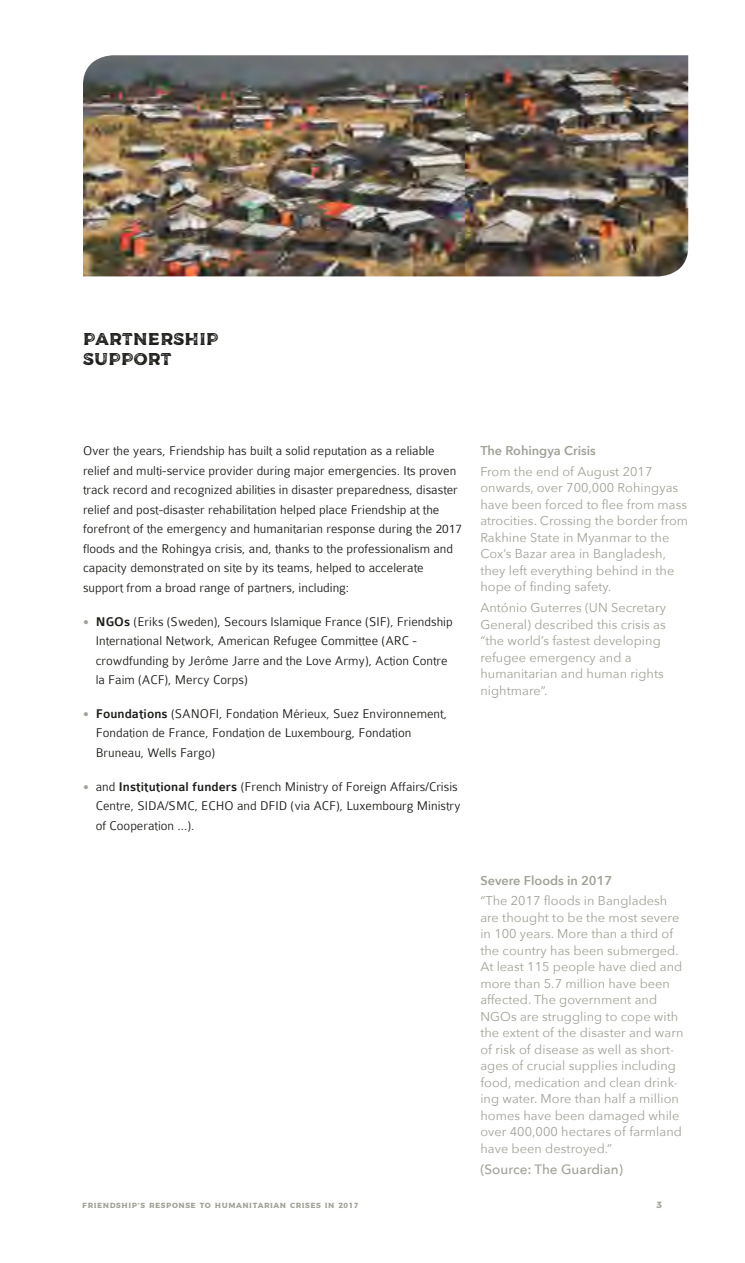
<style>
.page{position:relative;width:745px;height:1263px;background:#fff}
.page>*{position:absolute;margin:0;border:0;box-sizing:border-box;transform-origin:0 0}
.t1{font:17.25px/19.5px "Messenger Texture";letter-spacing:.02em;color:#1d1d1b}
.t2{font:300 13.5px/19.5px "Colaborate";color:#1d1d1b}
.t3{font:500 13.5px "Avenir Next";color:#a1a198}
.t4{font:12.75px/16.5px "Avenir Next";letter-spacing:.005em;color:#a1a198}
.t5{font:600 12.75px "Avenir Next";color:#a1a198}
.t6{font:9px "Messenger Rough";color:#a1a198}
.t7{font:7.5px "Messenger";letter-spacing:.07em;color:#a1a198}
.s1{font-weight:500}
</style>
<div class="page">
<img style="left:83px;top:55px;width:604px;height:221px">
<p class="t1" style="left:83px;top:330px;width:137px">PARTNERSHIP<br>SUPPORT</p>
<p class="t2" style="left:83px;top:441px;width:380px">Over the years, Friendship has built a solid reputation as a reliable relief and multi-service provider during major emergencies. Its proven track record and recognized abilities in disaster preparedness, disaster relief and post-disaster rehabilitation helped place Friendship at the forefront of the emergency and humanitarian response during the 2017 floods and the Rohingya crisis, and, thanks to the professionalism and capacity demonstrated on site by its teams, helped to accelerate support from a broad range of partners, including:</p>
<p class="t2" style="left:96px;top:612px;width:358px"><span class="s1">NGOs</span> (Eriks (Sweden), Secours Islamique France (SIF), Friendship International Network, American Refugee Committee (ARC - crowdfunding by Jerôme Jarre and the Love Army), Action Contre la Faim (ACF), Mercy Corps)</p>
<p class="t2" style="left:96px;top:704px;width:352px"><span class="s1">Foundations</span> (SANOFI, Fondation Mérieux, Suez Environnement,<br>Fondation de France, Fondation de Luxembourg, Fondation<br>Bruneau, Wells Fargo)</p>
<p class="t2" style="left:96px;top:777px;width:366px">and <span class="s1">Institutional funders</span> (French Ministry of Foreign Affairs/Crisis<br>Centre, SIDA/SMC, ECHO and DFID (via ACF), Luxembourg Ministry of Cooperation …).</p>
<p class="t5" style="left:480px;top:440px;width:117px">The Rohingya Crisis</p>
<p class="t4" style="left:480px;top:462px;width:209px">From the end of August 2017 onwards, over 700,000 Rohingyas have been forced to flee from mass atrocities. Crossing the border from<br>Rakhine State in Myanmar to the<br>Cox’s Bazar area in Bangladesh, they left everything behind in the hope of finding safety.</p>
<p class="t4" style="left:480px;top:599px;width:187px">António Guterres (UN Secretary<br>General) described this crisis as “the world’s fastest developing refugee emergency and a humanitarian and human rights nightmare”.</p>
<p class="t5" style="left:480px;top:869px;width:133px">Severe Floods in 2017</p>
<p class="t4" style="left:480px;top:892px;width:204px">“The 2017 floods in Bangladesh are thought to be the most severe in 100 years. More than a third of the country has been submerged.<br>At least 115 people have died and more than 5.7 million have been affected. The government and<br>NGOs are struggling to cope with the extent of the disaster and warn of risk of disease as well as short&shy;ages of crucial supplies including food, medication and clean drink&shy;ing water. More than half a million homes have been damaged while over 400,000 hectares of farmland have been destroyed.”</p>
<p class="t3" style="left:480px;top:1157px;width:144px">(Source: The Guardian)</p>
<p class="t7" style="left:82px;top:1202px;width:277px">FRIENDSHIP'S RESPONSE TO HUMANITARIAN CRISES IN 2017</p>
<p class="t6" style="left:656px;top:1200px;width:7px">3</p>
</div>
